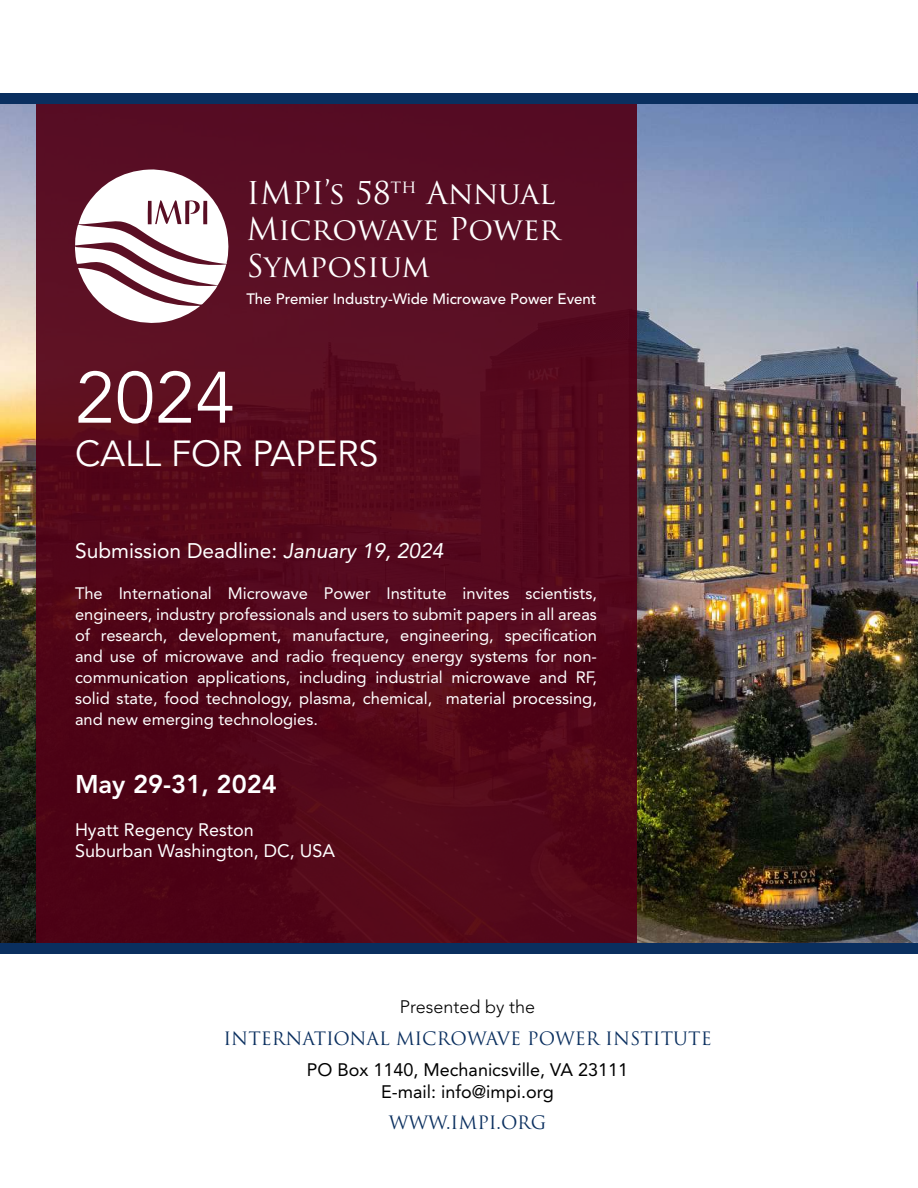
<style>
.page{position:relative;width:918px;height:1188px;background:#fff}
.page>*{position:absolute;margin:0;border:0;box-sizing:border-box;transform-origin:0 0}
.t1{font:72px "Avenir LT Std";color:#fff}
.t2{font:36px "Avenir LT Std";color:#fff}
.t3{font:30.6px/36.8px "Trajan Pro";color:#fff}
.t4{font:800 25.5px "Avenir LT Std";color:#fff}
.t5{font:21px "Avenir LT Std";color:#fff}
.t6{font:18px/21.6px "Avenir LT Std";color:#000;text-align:center}
.t7{font:18px "Trajan Pro";color:#0a2f5f}
.t8{font:18px/21.6px "Avenir LT Std";color:#fff}
.t9{font:300 18px "Avenir LT Std";color:#000}
.t10{font:16.5px/21px "Avenir LT Std";color:#fff;text-align:justify}
.t11{font:500 15px "Avenir LT Std";color:#fff}
.s1{font-style:italic}
</style>
<div class="page">
<img style="left:0;top:103px;width:918px;height:840px">
<div style="left:36px;top:102px;width:601px;height:848px;background:#550a1c"></div>
<svg style="left:75px;top:170px;width:153px;height:153px"></svg>
<div style="left:0;top:93px;width:918px;height:10px;background:#0a2f5f"></div>
<div style="left:0;top:943px;width:918px;height:10px;background:#0a2f5f"></div>
<h3 class="t3" style="left:246px;top:174px;width:315px">IMPI’s 58<sup>th</sup> Annual<br>Microwave Power<br>Symposium</h3>
<p class="t11" style="left:246px;top:290px;width:352px">The Premier Industry-Wide Microwave Power Event</p>
<h1 class="t1" style="left:75px;top:356px;width:162px">2024</h1>
<h2 class="t2" style="left:75px;top:433px;width:305px">CALL FOR PAPERS</h2>
<p class="t5" style="left:75px;top:539px;width:370px">Submission Deadline: <span class="s1">January 19, 2024</span></p>
<p class="t10" style="left:75px;top:583px;width:524px">The International Microwave Power Institute invites scientists, engineers, industry professionals and users to submit papers in all areas of research, development, manufacture, engineering, specification and use of microwave and radio frequency energy systems for non&shy;communication applications, including industrial microwave and RF, solid state, food technology, plasma, chemical, material processing, and new emerging technologies.</p>
<h3 class="t4" style="left:75px;top:769px;width:203px">May 29-31, 2024</h3>
<p class="t8" style="left:75px;top:819px;width:262px">Hyatt Regency Reston<br>Suburban Washington, DC, USA</p>
<p class="t9" style="left:400px;top:997px;width:137px">Presented by the</p>
<p class="t7" style="left:223px;top:1027px;width:490px">INTERNATIONAL MICROWAVE POWER INSTITUTE</p>
<p class="t6" style="left:307px;top:1059px;width:323px">PO Box 1140, Mechanicsville, VA 23111<br>E-mail: info@impi.org</p>
<p class="t7" style="left:389px;top:1111px;width:159px">WWW.IMPI.ORG</p>
</div>
